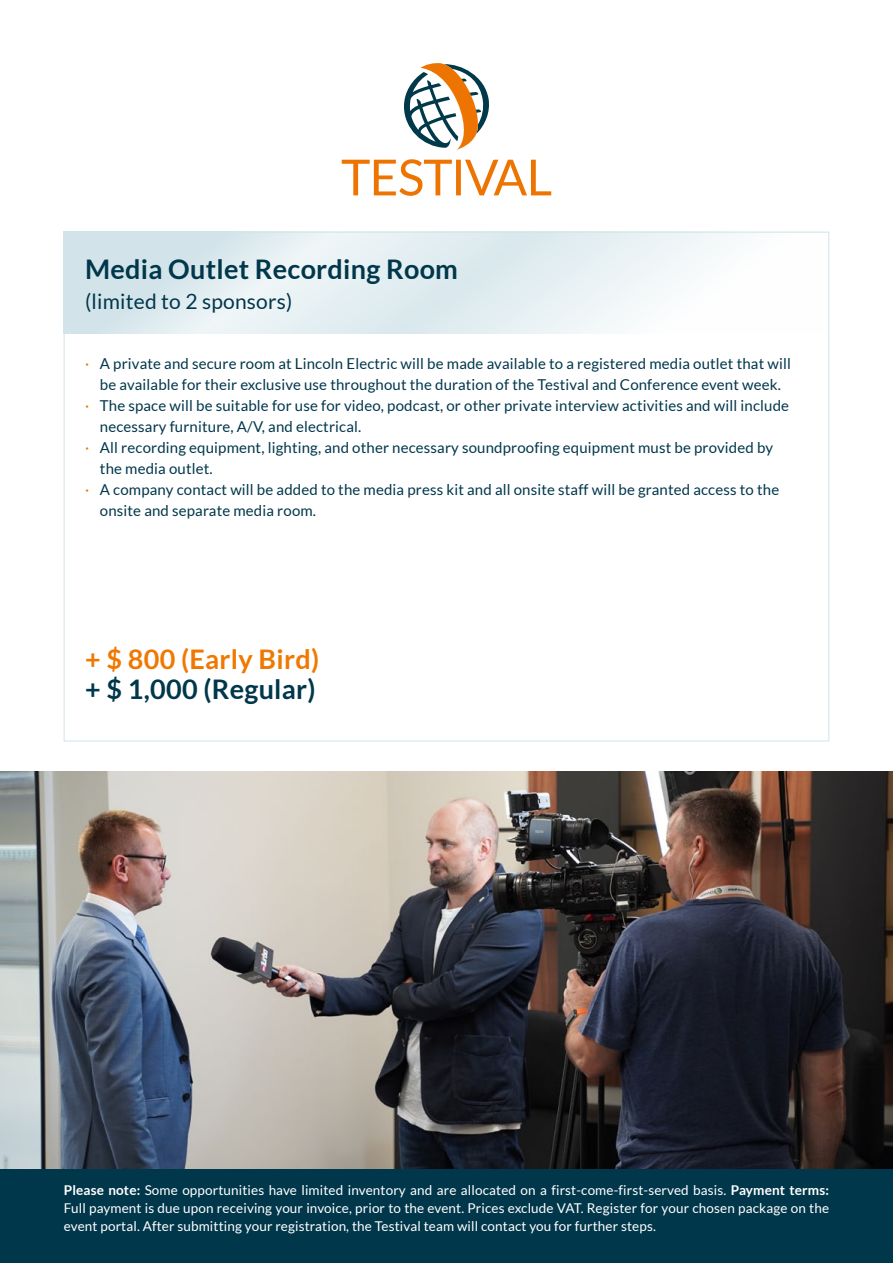
<style>
.page{position:relative;width:893px;height:1263px;background:#fff}
.page>*{position:absolute;margin:0;border:0;box-sizing:border-box;transform-origin:0 0}
.t1{font:700 27px "Lato";letter-spacing:.01em;color:#00374b}
.t2{font:700 27px "Lato";letter-spacing:.01em;color:#f07800}
.t3{font:21px "Lato";letter-spacing:.01em;color:#00374b}
.t4{font:15px "Lato";letter-spacing:.01em;color:#00374b}
.t5{font:13.5px/18px "Lato";letter-spacing:.01em;color:#fff;text-align:justify}
.s1{color:#f07800}
.s2{font-weight:700}
</style>
<div class="page">
<img style="left:0;top:771px;width:893px;height:398px">
<div style="left:64px;top:232px;width:765px;height:509px;background:#fff;border:1px solid #d2e4ea"></div>
<svg style="left:64px;top:232px;width:765px;height:102px"></svg>
<div style="left:0;top:1169px;width:893px;height:94px;background:#00374b"></div>
<svg style="left:404px;top:63px;width:85px;height:87px"></svg>
<svg style="left:342px;top:159px;width:209px;height:37px"></svg>
<h1 class="t1" style="left:85px;top:253px;width:374px">Media Outlet Recording Room</h1>
<h2 class="t3" style="left:85px;top:289px;width:209px">(limited to 2 sponsors)</h2>
<p class="t4" style="left:85px;top:356px;width:707px"><span class="s1">·</span> A private and secure room at Lincoln Electric will be made available to a registered media outlet that will</p>
<p class="t4" style="left:100px;top:377px;width:683px">be available for their exclusive use throughout the duration of the Testival and Conference event week.</p>
<p class="t4" style="left:85px;top:398px;width:705px"><span class="s1">·</span> The space will be suitable for use for video, podcast, or other private interview activities and will include</p>
<p class="t4" style="left:100px;top:419px;width:263px">necessary furniture, A/V, and electrical.</p>
<p class="t4" style="left:85px;top:440px;width:689px"><span class="s1">·</span> All recording equipment, lighting, and other necessary soundproofing equipment must be provided by</p>
<p class="t4" style="left:100px;top:461px;width:114px">the media outlet.</p>
<p class="t4" style="left:85px;top:482px;width:696px"><span class="s1">·</span> A company contact will be added to the media press kit and all onsite staff will be granted access to the</p>
<p class="t4" style="left:100px;top:503px;width:218px">onsite and separate media room.</p>
<h1 class="t2" style="left:85px;top:644px;width:236px">+ $ 800 (Early Bird)</h1>
<h1 class="t1" style="left:85px;top:674px;width:232px">+ $ 1,000 (Regular)</h1>
<p class="t5" style="left:64px;top:1181px;width:767px"><span class="s2">Please note:</span> Some opportunities have limited inventory and are allocated on a first-come-first-served basis. <span class="s2">Payment terms:<br></span>Full payment is due upon receiving your invoice, prior to the event. Prices exclude VAT. Register for your chosen package on the event portal. After submitting your registration, the Testival team will contact you for further steps.</p>
</div>
